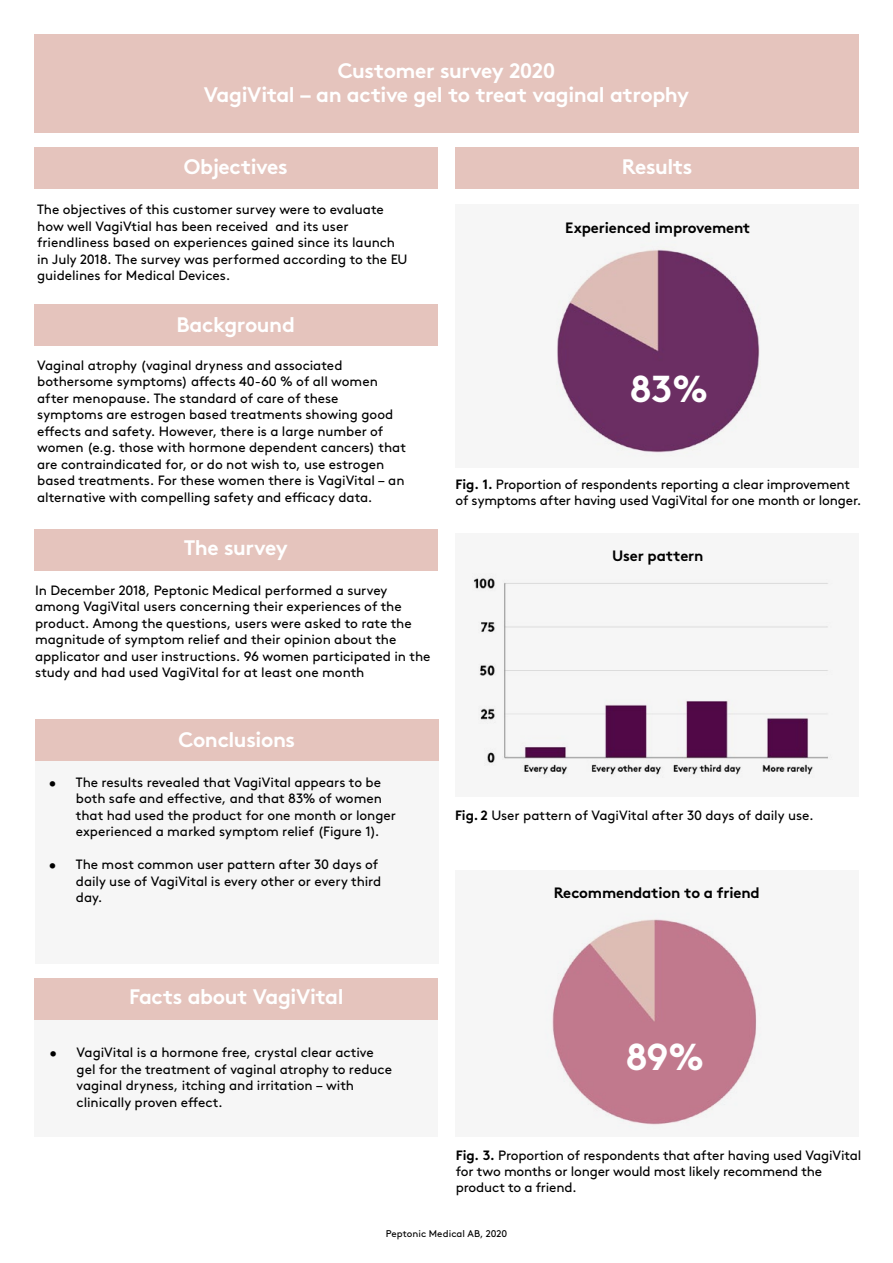
<style>
.page{position:relative;width:893px;height:1263px;background:#fff}
.page>*{position:absolute;margin:0;border:0;box-sizing:border-box;transform-origin:0 0}
.t1{font:700 37.5px "Brown Std";color:#fff}
.t2{font:700 21px/24px "Brown Std";letter-spacing:-.02em;color:#fff;text-align:center}
.t3{font:700 15px "Brown Std";letter-spacing:-.01em;color:#000}
.t4{font:13.5px/16.5px "Brown Std";letter-spacing:-.005em;color:#000}
.t5{font:9.75px "Brown Std";color:#000}
.s1{font-weight:700}
</style>
<div class="page">
<div style="left:455px;top:533px;width:403px;height:264px;background:#f6f6f6"></div>
<img style="left:473px;top:578px;width:355px;height:197px">
<div style="left:455px;top:204px;width:403px;height:264px;background:#f6f6f6"></div>
<img style="left:557px;top:249px;width:203px;height:204px">
<div style="left:34px;top:1019px;width:403px;height:118px;background:#f6f6f6"></div>
<div style="left:35px;top:760px;width:404px;height:204px;background:#f6f6f6"></div>
<div style="left:34px;top:34px;width:825px;height:99px;background:#e5c4bd"></div>
<div style="left:34px;top:148px;width:403px;height:41px;background:#e5c4bd"></div>
<div style="left:455px;top:148px;width:404px;height:41px;background:#e5c4bd"></div>
<div style="left:35px;top:719px;width:404px;height:41px;background:#e5c4bd"></div>
<div style="left:34px;top:978px;width:403px;height:41px;background:#e5c4bd"></div>
<div style="left:34px;top:304px;width:403px;height:41px;background:#e5c4bd"></div>
<div style="left:34px;top:529px;width:403px;height:41px;background:#e5c4bd"></div>
<div style="left:455px;top:870px;width:404px;height:267px;background:#f6f6f6"></div>
<img style="left:552px;top:919px;width:205px;height:206px">
<h2 class="t2" style="left:204px;top:59px;width:487px">Customer survey 2020<br>VagiVital – an active gel to treat vaginal atrophy</h2>
<h2 class="t2" style="left:184px;top:154px;width:105px">Objectives</h2>
<h2 class="t2" style="left:622px;top:154px;width:72px">Results</h2>
<p class="t4" style="left:37px;top:201px;width:372px">The objectives of this customer survey were to evaluate how well VagiVtial has been received and its user friendliness based on experiences gained since its launch in July 2018. The survey was performed according to the EU guidelines for Medical Devices.</p>
<h2 class="t2" style="left:177px;top:313px;width:120px">Background</h2>
<p class="t4" style="left:37px;top:357px;width:370px">Vaginal atrophy (vaginal dryness and associated bothersome symptoms) affects 40-60 % of all women after menopause. The standard of care of these symptoms are estrogen based treatments showing good effects and safety. However, there is a large number of women (e.g. those with hormone dependent cancers) that are contraindicated for, or do not wish to, use estrogen based treatments. For these women there is VagiVital – an alternative with compelling safety and efficacy data.</p>
<h2 class="t2" style="left:184px;top:536px;width:105px">The survey</h2>
<p class="t4" style="left:35px;top:582px;width:397px">In December 2018, Peptonic Medical performed a survey among VagiVital users concerning their experiences of the product. Among the questions, users were asked to rate the magnitude of symptom relief and their opinion about the applicator and user instructions. 96 women participated in the study and had used VagiVital for at least one month</p>
<h2 class="t2" style="left:178px;top:728px;width:118px">Conclusions</h2>
<p class="t4" style="left:76px;top:774px;width:322px;text-indent:-27px">• The results revealed that VagiVital appears to be both safe and effective, and that 83% of women that had used the product for one month or longer experienced a marked symptom relief (Figure 1).</p>
<p class="t4" style="left:76px;top:856px;width:307px;text-indent:-27px">• The most common user pattern after 30 days of daily use of VagiVital is every other or every third day.</p>
<p class="t3" style="left:565px;top:219px;width:187px">Experienced improvement</p>
<h1 class="t1" style="left:629px;top:366px;width:81px">83%</h1>
<p class="t4" style="left:455px;top:476px;width:407px"><span class="s1">Fig. 1.</span> Proportion of respondents reporting a clear improvement of symptoms after having used VagiVital for one month or longer.</p>
<p class="t3" style="left:612px;top:547px;width:93px">User pattern</p>
<p class="t4" style="left:455px;top:807px;width:360px"><span class="s1">Fig. 2</span> User pattern of VagiVital after 30 days of daily use.</p>
<p class="t3" style="left:554px;top:884px;width:208px">Recommendation to a friend</p>
<h2 class="t2" style="left:129px;top:985px;width:216px">Facts about VagiVital</h2>
<p class="t4" style="left:77px;top:1044px;width:317px;text-indent:-27px">• VagiVital is a hormone free, crystal clear active gel for the treatment of vaginal atrophy to reduce vaginal dryness, itching and irritation – with clinically proven effect.</p>
<h1 class="t1" style="left:625px;top:1034px;width:80px">89%</h1>
<p class="t4" style="left:456px;top:1147px;width:407px"><span class="s1">Fig. 3.</span> Proportion of respondents that after having used VagiVital for two months or longer would most likely recommend the product to a friend.</p>
<p class="t5" style="left:386px;top:1228px;width:123px">Peptonic Medical AB, 2020</p>
</div>
